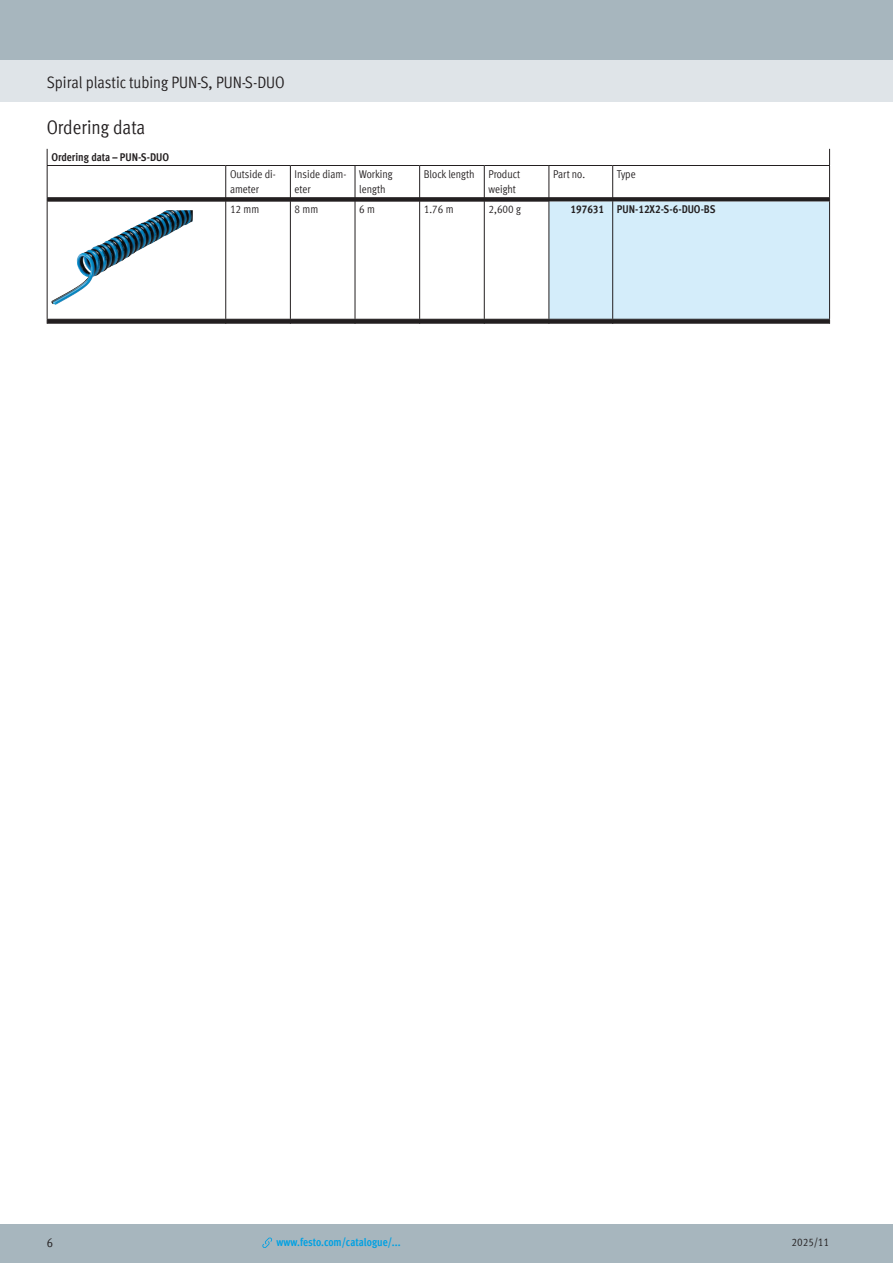
<style>
.page{position:relative;width:893px;height:1263px;background:#fff}
.page>*{position:absolute;margin:0;border:0;box-sizing:border-box;transform-origin:0 0}
.t1{font:condensed 19.5px "Festo";color:#231f20}
.t2{font:condensed 16.5px "Festo";letter-spacing:-.005em;color:#231f20}
.t3{font:condensed 12.75px "Festo";color:#231f20}
.FES_tab_head_2{font:condensed 11.25px/15px "Festo";color:#231f20}
.t4{font:700 condensed 11.25px "Festo";color:#00a1e3}
.FES_tab_head_1{font:700 condensed 11.25px "Festo";letter-spacing:-.005em;color:#231f20}
.FES_tab_regular{font:condensed 11.25px "Festo";color:#231f20}
.FES_type_code{font:700 condensed 11.25px "Festo";letter-spacing:-.005em;color:#231f20}
.FES_type_code_in{font:700 condensed 11.25px "Festo";color:#231f20}
</style>
<div class="page">
<div style="left:0;top:1225px;width:893px;height:38px;background:#a7b6be"></div>
<div style="left:0;top:60px;width:893px;height:42px;background:#dfe4e8"></div>
<div style="left:0;top:0;width:893px;height:60px;background:#a7b6be"></div>
<svg style="left:262px;top:1237px;width:10px;height:11px"></svg>
<div style="left:47px;top:197px;width:179px;height:5px;background:#231f20"></div>
<div style="left:226px;top:197px;width:64px;height:5px;background:#231f20"></div>
<div style="left:290px;top:197px;width:65px;height:5px;background:#231f20"></div>
<div style="left:355px;top:197px;width:65px;height:5px;background:#231f20"></div>
<div style="left:420px;top:197px;width:64px;height:5px;background:#231f20"></div>
<div style="left:484px;top:197px;width:65px;height:5px;background:#231f20"></div>
<div style="left:47px;top:319px;width:179px;height:5px;background:#231f20"></div>
<div style="left:226px;top:319px;width:64px;height:5px;background:#231f20"></div>
<div style="left:290px;top:319px;width:65px;height:5px;background:#231f20"></div>
<div style="left:355px;top:319px;width:65px;height:5px;background:#231f20"></div>
<div style="left:420px;top:319px;width:64px;height:5px;background:#231f20"></div>
<div style="left:484px;top:319px;width:65px;height:5px;background:#231f20"></div>
<svg style="left:47px;top:149px;width:1px;height:16px"></svg>
<svg style="left:829px;top:149px;width:1px;height:16px"></svg>
<hr style="left:47px;top:165px;width:179px;height:1px;background:#231f20">
<hr style="left:47px;top:166px;width:1px;height:31px;background:#231f20">
<hr style="left:226px;top:165px;width:64px;height:1px;background:#231f20">
<hr style="left:225px;top:166px;width:1px;height:31px;background:#231f20">
<hr style="left:290px;top:165px;width:65px;height:1px;background:#231f20">
<hr style="left:290px;top:166px;width:1px;height:31px;background:#231f20">
<hr style="left:355px;top:165px;width:65px;height:1px;background:#231f20">
<hr style="left:355px;top:166px;width:1px;height:31px;background:#231f20">
<hr style="left:420px;top:165px;width:64px;height:1px;background:#231f20">
<hr style="left:419px;top:166px;width:1px;height:31px;background:#231f20">
<hr style="left:484px;top:165px;width:65px;height:1px;background:#231f20">
<hr style="left:484px;top:166px;width:1px;height:31px;background:#231f20">
<hr style="left:549px;top:165px;width:64px;height:1px;background:#231f20">
<hr style="left:549px;top:166px;width:1px;height:31px;background:#231f20">
<hr style="left:613px;top:165px;width:217px;height:1px;background:#231f20">
<hr style="left:612px;top:166px;width:1px;height:31px;background:#231f20">
<hr style="left:829px;top:166px;width:1px;height:31px;background:#231f20">
<hr style="left:47px;top:202px;width:1px;height:117px;background:#231f20">
<hr style="left:225px;top:202px;width:1px;height:117px;background:#231f20">
<hr style="left:290px;top:202px;width:1px;height:117px;background:#231f20">
<hr style="left:355px;top:202px;width:1px;height:117px;background:#231f20">
<hr style="left:419px;top:202px;width:1px;height:117px;background:#231f20">
<hr style="left:484px;top:202px;width:1px;height:117px;background:#231f20">
<svg style="left:549px;top:197px;width:281px;height:127px;background:#c6dce8"></svg>
<img style="left:51px;top:210px;width:142px;height:95px">
<h2 class="t2" style="left:47px;top:71px;width:239px">Spiral plastic tubing PUN-S, PUN-S-DUO</h2>
<h1 class="t1" style="left:47px;top:113px;width:100px">Ordering data</h1>
<p class="FES_tab_head_1" style="left:51px;top:149px;width:119px">Ordering data – PUN-S-DUO</p>
<p class="FES_tab_head_2" style="left:230px;top:166px;width:47px">Outside di&shy;ameter</p>
<p class="FES_tab_head_2" style="left:295px;top:166px;width:53px">Inside diam&shy;eter</p>
<p class="FES_tab_head_2" style="left:359px;top:166px;width:35px">Working length</p>
<p class="FES_tab_head_2" style="left:424px;top:166px;width:52px">Block length</p>
<p class="FES_tab_head_2" style="left:489px;top:166px;width:33px">Product weight</p>
<p class="FES_tab_head_2" style="left:553px;top:166px;width:33px">Part no.</p>
<p class="FES_tab_head_2" style="left:617px;top:166px;width:20px">Type</p>
<p class="FES_tab_regular" style="left:230px;top:201px;width:31px">12 mm</p>
<p class="FES_tab_regular" style="left:295px;top:201px;width:25px">8 mm</p>
<p class="FES_tab_regular" style="left:359px;top:201px;width:17px">6 m</p>
<p class="FES_tab_regular" style="left:424px;top:201px;width:31px">1.76 m</p>
<p class="FES_tab_regular" style="left:489px;top:201px;width:34px">2,600 g</p>
<p class="FES_type_code_in" style="left:570px;top:201px;width:35px">197631</p>
<p class="FES_type_code" style="left:617px;top:201px;width:100px">PUN-12X2-S-6-DUO-BS</p>
<p class="t3" style="left:47px;top:1233px;width:8px">6</p>
<p class="t4" style="left:276px;top:1233px;width:126px">www.festo.com/catalogue/...</p>
<p class="FES_tab_head_2" style="left:792px;top:1234px;width:39px">2025/11</p>
</div>
